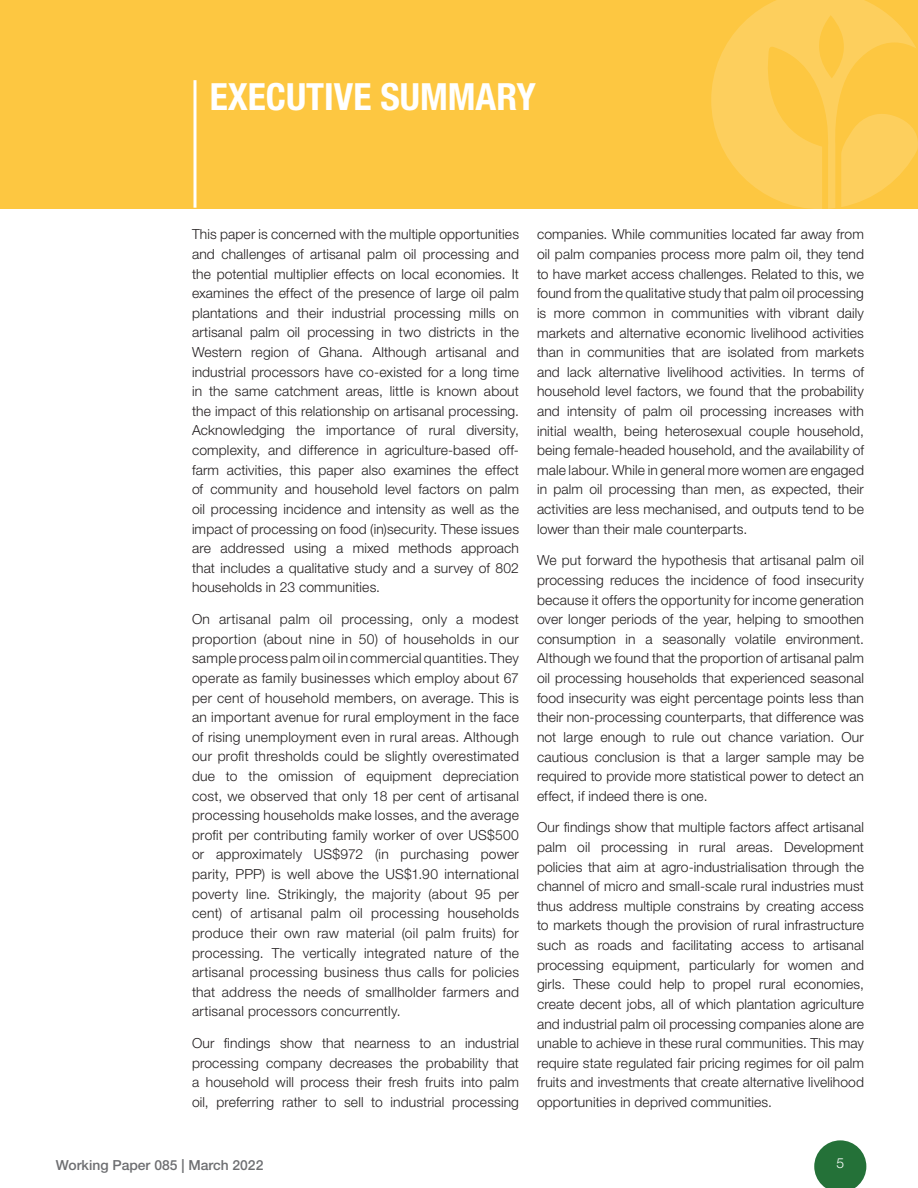
<style>
.page{position:relative;width:918px;height:1188px;background:#fff}
.page>*{position:absolute;margin:0;border:0;box-sizing:border-box;transform-origin:0 0}
.t1{font:700 condensed 37.5px "Helvetica Neue LT Std";color:#fff}
.t2{font:300 13.8px/19.6px "Helvetica Neue LT Std";letter-spacing:.01em;color:#221e1f;text-align:justify}
.t3{font:500 13.8px "Helvetica Neue LT Std";color:#6d6e71}
.t4{font:300 13.8px "Helvetica Neue LT Std";color:#fff}
</style>
<div class="page">
<svg style="left:814px;top:1140px;width:52px;height:48px"></svg>
<div style="left:0;top:0;width:918px;height:209px;background:#fdc741"></div>
<svg style="left:711px;top:0;width:207px;height:209px"></svg>
<hr style="left:194px;top:80px;width:2px;height:128px;background:#fff">
<h1 class="t1" style="left:210px;top:74px;width:328px">EXECUTIVE SUMMARY</h1>
<p class="t2" style="left:192px;top:224px;width:329px">This paper is concerned with the multiple opportunities and challenges of artisanal palm oil processing and the potential multiplier effects on local economies. It examines the effect of the presence of large oil palm plantations and their industrial processing mills on artisanal palm oil processing in two districts in the Western region of Ghana. Although artisanal and industrial processors have co-existed for a long time in the same catchment areas, little is known about the impact of this relationship on artisanal processing.<br>Acknowledging the importance of rural diversity, complexity, and difference in agriculture-based off&shy;farm activities, this paper also examines the effect of community and household level factors on palm oil processing incidence and intensity as well as the impact of processing on food (in)security. These issues are addressed using a mixed methods approach that includes a qualitative study and a survey of 802 households in 23 communities.</p>
<p class="t2" style="left:192px;top:609px;width:329px">On artisanal palm oil processing, only a modest proportion (about nine in 50) of households in our sample process palm oil in commercial quantities. They operate as family businesses which employ about 67 per cent of household members, on average. This is an important avenue for rural employment in the face of rising unemployment even in rural areas. Although our profit thresholds could be slightly overestimated due to the omission of equipment depreciation cost, we observed that only 18 per cent of artisanal processing households make losses, and the average profit per contributing family worker of over US$500 or approximately US$972 (in purchasing power parity, PPP) is well above the US$1.90 international poverty line. Strikingly, the majority (about 95 per cent) of artisanal palm oil processing households produce their own raw material (oil palm fruits) for processing. The vertically integrated nature of the artisanal processing business thus calls for policies that address the needs of smallholder farmers and artisanal processors concurrently.</p>
<p class="t2" style="left:192px;top:1033px;width:329px">Our findings show that nearness to an industrial processing company decreases the probability that a household will process their fresh fruits into palm oil, preferring rather to sell to industrial processing</p>
<p class="t2" style="left:537px;top:224px;width:329px">companies. While communities located far away from oil palm companies process more palm oil, they tend to have market access challenges. Related to this, we found from the qualitative study that palm oil processing is more common in communities with vibrant daily markets and alternative economic livelihood activities than in communities that are isolated from markets and lack alternative livelihood activities. In terms of household level factors, we found that the probability and intensity of palm oil processing increases with initial wealth, being heterosexual couple household, being female-headed household, and the availability of male labour. While in general more women are engaged in palm oil processing than men, as expected, their activities are less mechanised, and outputs tend to be lower than their male counterparts.</p>
<p class="t2" style="left:537px;top:550px;width:329px">We put forward the hypothesis that artisanal palm oil processing reduces the incidence of food insecurity because it offers the opportunity for income generation over longer periods of the year, helping to smoothen consumption in a seasonally volatile environment.<br>Although we found that the proportion of artisanal palm oil processing households that experienced seasonal food insecurity was eight percentage points less than their non-processing counterparts, that difference was not large enough to rule out chance variation. Our cautious conclusion is that a larger sample may be required to provide more statistical power to detect an effect, if indeed there is one.</p>
<p class="t2" style="left:537px;top:817px;width:329px">Our findings show that multiple factors affect artisanal palm oil processing in rural areas. Development policies that aim at agro-industrialisation through the channel of micro and small-scale rural industries must thus address multiple constrains by creating access to markets though the provision of rural infrastructure such as roads and facilitating access to artisanal processing equipment, particularly for women and girls. These could help to propel rural economies, create decent jobs, all of which plantation agriculture and industrial palm oil processing companies alone are unable to achieve in these rural communities. This may require state regulated fair pricing regimes for oil palm fruits and investments that create alternative livelihood opportunities in deprived communities.</p>
<p class="t3" style="left:56px;top:1156px;width:209px">Working Paper 085 | March 2022</p>
<p class="t4" style="left:836px;top:1155px;width:9px">5</p>
</div>
